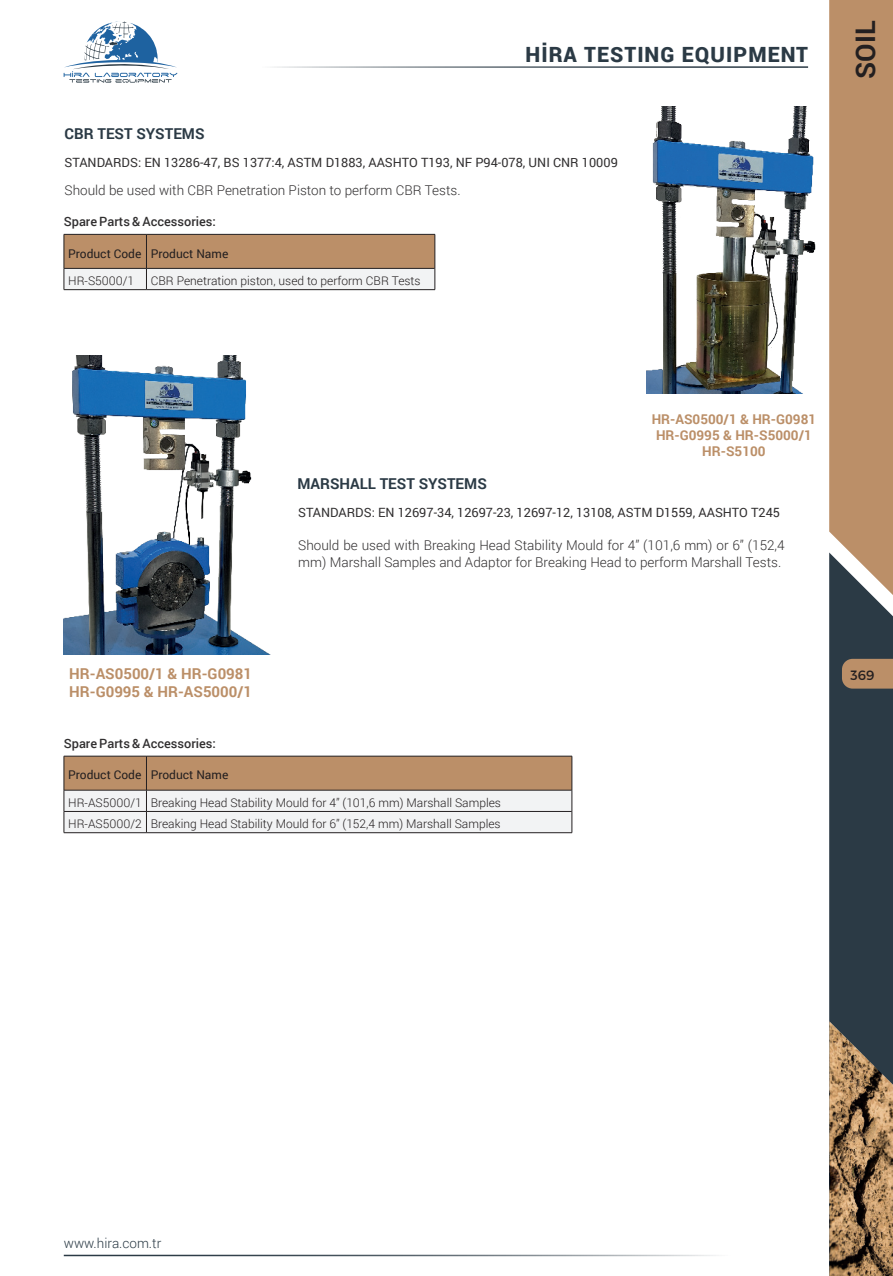
<style>
.page{position:relative;width:893px;height:1276px;background:#fff}
.page>*{position:absolute;margin:0;border:0;box-sizing:border-box;transform-origin:0 0}
.t1{font:700 27px "Roboto";color:#231f20}
.t2{font:900 21px "Roboto";letter-spacing:.05em;color:#2b3a45}
.KOD_NUMARASI-8{font:700 15px "Roboto";color:#bb8f68}
.KOD_NUMARASI-1{font:700 15px "Roboto";color:#2b3a45}
.Normal_pra{font:300 13.5px/16.2px "Roboto";color:#312f30}
.KOD_NUMARASI-8-2{font:700 13.5px "Roboto";color:#bb8f68}
.t3{font:300 13.5px "Roboto";color:#2b3a45}
.t4{font:13.5px "Montserrat";color:#231f20}
.Normal_pra-2{font:12.75px "Roboto";color:#312f30}
.Normal_pra-3{font:500 12.75px "Roboto";color:#312f30}
.t5{font:300 12px "Roboto";color:#231f20}
.t6{font:12px "Roboto";color:#231f20}
</style>
<div class="page">
<div style="left:829px;top:608px;width:64px;height:413px;background:#2b3a45"></div>
<svg style="left:829px;top:0;width:64px;height:608px;background:#b78f6c"></svg>
<svg style="left:842px;top:659px;width:51px;height:29px"></svg>
<img style="left:829px;top:1021px;width:64px;height:255px">
<svg style="left:64px;top:21px;width:113px;height:62px"></svg>
<hr style="left:178px;top:66px;width:630px;height:2px;background:#2b3a45">
<hr style="left:64px;top:1254px;width:765px;height:2px;background:#2b3a45">
<svg style="left:64px;top:234px;width:372px;height:56px"></svg>
<img style="left:647px;top:106px;width:169px;height:287px">
<hr style="left:64px;top:832px;width:82px;height:1px;background:#231f20">
<hr style="left:146px;top:832px;width:426px;height:1px;background:#231f20">
<svg style="left:64px;top:756px;width:509px;height:76px"></svg>
<img style="left:64px;top:355px;width:205px;height:299px">
<p class="KOD_NUMARASI-1" style="left:65px;top:123px;width:141px">CBR TEST SYSTEMS</p>
<h2 class="t2" style="left:525px;top:40px;width:284px">HİRA TESTING EQUIPMENT</h2>
<p class="Normal_pra-2" style="left:65px;top:153px;width:555px">STANDARDS: EN 13286-47, BS 1377:4, ASTM D1883, AASHTO T193, NF P94-078, UNI CNR 10009</p>
<p class="Normal_pra" style="left:65px;top:182px;width:398px">Should be used with CBR Penetration Piston to perform CBR Tests.</p>
<p class="Normal_pra-3" style="left:64px;top:213px;width:154px">Spare Parts &amp; Accessories:</p>
<p class="t6" style="left:68px;top:245px;width:75px">Product Code</p>
<p class="t6" style="left:151px;top:245px;width:79px">Product Name</p>
<p class="t5" style="left:68px;top:273px;width:68px">HR-S5000/1</p>
<p class="t5" style="left:151px;top:273px;width:271px">CBR Penetration piston, used to perform CBR Tests</p>
<h1 class="t1" style="left:847px;top:79px;width:60px;rotate:-90deg">SOIL</h1>
<p class="KOD_NUMARASI-1" style="left:297px;top:473px;width:191px">MARSHALL TEST SYSTEMS</p>
<p class="KOD_NUMARASI-8-2" style="left:652px;top:409px;width:166px">HR-AS0500/1 &amp; HR-G0981</p>
<p class="KOD_NUMARASI-8-2" style="left:656px;top:425px;width:157px">HR-G0995 &amp; HR-S5000/1</p>
<p class="KOD_NUMARASI-8-2" style="left:702px;top:442px;width:65px">HR-S5100</p>
<p class="Normal_pra-2" style="left:298px;top:504px;width:483px">STANDARDS: EN 12697-34, 12697-23, 12697-12, 13108, ASTM D1559, AASHTO T245</p>
<p class="Normal_pra" style="left:298px;top:537px;width:488px">Should be used with Breaking Head Stability Mould for 4” (101,6 mm) or 6” (152,4 mm) Marshall Samples and Adaptor for Breaking Head to perform Marshall Tests.</p>
<p class="KOD_NUMARASI-8" style="left:69px;top:663px;width:184px">HR-AS0500/1 &amp; HR-G0981</p>
<p class="KOD_NUMARASI-8" style="left:69px;top:681px;width:184px">HR-G0995 &amp; HR-AS5000/1</p>
<p class="Normal_pra-3" style="left:64px;top:735px;width:154px">Spare Parts &amp; Accessories:</p>
<p class="t6" style="left:68px;top:767px;width:75px">Product Code</p>
<p class="t6" style="left:151px;top:767px;width:79px">Product Name</p>
<p class="t5" style="left:68px;top:794px;width:75px">HR-AS5000/1</p>
<p class="t5" style="left:151px;top:794px;width:352px">Breaking Head Stability Mould for 4” (101,6 mm) Marshall Samples</p>
<p class="t5" style="left:68px;top:815px;width:75px">HR-AS5000/2</p>
<p class="t5" style="left:151px;top:815px;width:351px">Breaking Head Stability Mould for 6” (152,4 mm) Marshall Samples</p>
<p class="t4" style="left:850px;top:664px;width:25px">369</p>
<p class="t3" style="left:64px;top:1233px;width:99px">www.hira.com.tr</p>
</div>
